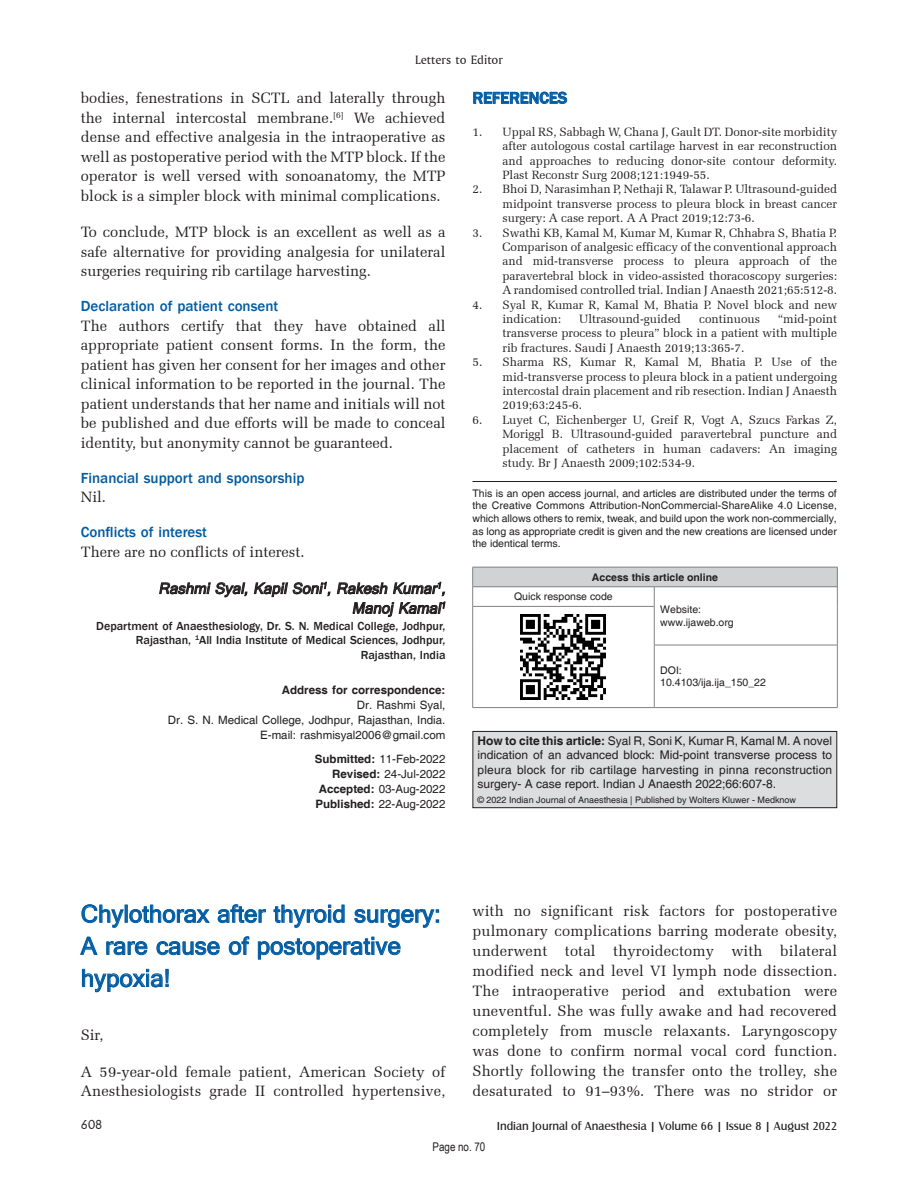
<style>
.page{position:relative;width:918px;height:1188px;background:#fff}
.page>*{position:absolute;margin:0;border:0;box-sizing:border-box;transform-origin:0 0}
.AT{font:24px/32.1px "Microsoft Sans Serif";color:#015ca3}
.t1{font:500 16.5px "Franklin Gothic";color:#015ca3}
.TX{font:15px/19.5px "Zapf Elliptical 711 BT";color:#231f20;text-align:justify}
.t2{font:500 15px "Franklin Gothic";color:#015ca3}
.AU{font:italic 15px/19.8px "Microsoft Sans Serif";color:#231f20;text-align:right}
.t3{font:12.75px "Amerigo BT Roman A";color:#231f20}
.REF{font:12px/14.4px "Zapf Elliptical 711 BT";color:#231f20;text-align:justify}
.HTC{font:12px/14.4px "Helvetica";color:#231f20;text-align:justify}
.AFF{font:500 12px/14.4px "Franklin Gothic";color:#231f20;text-align:right}
.t4{font:12px "Castle T";color:#231f20}
.TX-2{font:12px "Arial Narrow";color:#231f20}
.FOLIO_V{font:300 12px "Flareserif 821 BT";color:#231f20}
.ADD{font:11.55px/15px "Helvetica";color:#231f20;text-align:right}
.Reprint{font:10.5px/12.6px "Helvetica";color:#231f20;text-align:justify}
.WEB{font:10.5px/12.6px "Helvetica";color:#231f20}
.AAO{font:700 10.5px "Helvetica";color:#231f20}
.HTC-2{font:9px "Helvetica";color:#231f20}
.s1{font-weight:700}
</style>
<div class="page">
<svg style="left:159px;top:582px;width:89px;height:16px"></svg>
<svg style="left:254px;top:582px;width:77px;height:16px"></svg>
<svg style="left:337px;top:582px;width:109px;height:35px"></svg>
<svg style="left:473px;top:91px;width:94px;height:13px"></svg>
<div style="left:473px;top:731px;width:364px;height:77px;background:#dcdddf"></div>
<div style="left:472px;top:731px;width:365px;height:77px;border:1px solid #231f20"></div>
<hr style="left:472px;top:481px;width:365px;height:1px;background:#231f20">
<div style="left:473px;top:567px;width:364px;height:20px;background:#d1d2d4"></div>
<hr style="left:472px;top:567px;width:182px;height:1px;background:#808285">
<hr style="left:654px;top:567px;width:184px;height:1px;background:#808285">
<hr style="left:837px;top:645px;width:1px;height:62px;background:#808285">
<hr style="left:472px;top:587px;width:182px;height:1px;background:#808285">
<svg style="left:472px;top:567px;width:1px;height:39px"></svg>
<hr style="left:472px;top:606px;width:182px;height:1px;background:#808285">
<hr style="left:472px;top:607px;width:1px;height:38px;background:#808285">
<hr style="left:472px;top:645px;width:1px;height:62px;background:#808285">
<hr style="left:654px;top:645px;width:1px;height:62px;background:#808285">
<hr style="left:654px;top:587px;width:184px;height:1px;background:#808285">
<svg style="left:654px;top:587px;width:1px;height:19px"></svg>
<svg style="left:837px;top:567px;width:1px;height:39px"></svg>
<hr style="left:654px;top:607px;width:1px;height:38px;background:#808285">
<hr style="left:837px;top:606px;width:1px;height:39px;background:#808285">
<hr style="left:654px;top:645px;width:184px;height:1px;background:#808285">
<hr style="left:472px;top:707px;width:182px;height:1px;background:#808285">
<hr style="left:654px;top:707px;width:184px;height:1px;background:#808285">
<img style="left:521px;top:615px;width:85px;height:84px">
<svg style="left:81px;top:904px;width:129px;height:24px"></svg>
<svg style="left:217px;top:904px;width:49px;height:19px"></svg>
<svg style="left:273px;top:904px;width:72px;height:24px"></svg>
<svg style="left:354px;top:909px;width:85px;height:19px"></svg>
<svg style="left:80px;top:936px;width:18px;height:19px"></svg>
<svg style="left:106px;top:941px;width:42px;height:14px"></svg>
<svg style="left:156px;top:941px;width:64px;height:14px"></svg>
<svg style="left:229px;top:936px;width:21px;height:19px"></svg>
<svg style="left:258px;top:937px;width:143px;height:23px"></svg>
<svg style="left:82px;top:969px;width:87px;height:23px"></svg>
<p class="t3" style="left:415px;top:52px;width:89px">Letters to Editor</p>
<p class="TX" style="left:81px;top:88px;width:366px">bodies, fenestrations in SCTL and laterally through the internal intercostal membrane.<sup>[6]</sup> We achieved dense and effective analgesia in the intraoperative as well as postoperative period with the MTP block. If the operator is well versed with sonoanatomy, the MTP block is a simpler block with minimal complications.</p>
<p class="TX" style="left:81px;top:222px;width:366px">To conclude, MTP block is an excellent as well as a safe alternative for providing analgesia for unilateral surgeries requiring rib cartilage harvesting.</p>
<h2 class="t2" style="left:81px;top:297px;width:199px">Declaration of patient consent</h2>
<p class="TX" style="left:81px;top:316px;width:366px">The authors certify that they have obtained all appropriate patient consent forms. In the form, the patient has given her consent for her images and other clinical information to be reported in the journal. The patient understands that her name and initials will not be published and due efforts will be made to conceal identity, but anonymity cannot be guaranteed.</p>
<h2 class="t2" style="left:81px;top:468px;width:225px">Financial support and sponsorship</h2>
<p class="TX" style="left:81px;top:487px;width:27px">Nil.</p>
<h2 class="t2" style="left:81px;top:523px;width:128px">Conflicts of interest</h2>
<p class="TX" style="left:81px;top:542px;width:225px">There are no conflicts of interest.</p>
<p class="AU" style="left:158px;top:578px;width:292px">Rashmi Syal, Kapil Soni<sup>1</sup>, Rakesh Kumar<sup>1</sup>,<br>Manoj Kamal<sup>1</sup></p>
<p class="AFF" style="left:96px;top:619px;width:351px">Department of Anaesthesiology, Dr. S. N. Medical College, Jodhpur,<br>Rajasthan, <sup>1</sup>All India Institute of Medical Sciences, Jodhpur,<br>Rajasthan, India</p>
<p class="ADD" style="left:168px;top:683px;width:279px"><span class="s1">Address for correspondence:<br></span>Dr. Rashmi Syal,<br>Dr. S. N. Medical College, Jodhpur, Rajasthan, India.<br>E‑mail: rashmisyal2006@gmail.com</p>
<p class="ADD" style="left:315px;top:752px;width:132px"><span class="s1">Submitted:</span> 11‑Feb‑2022</p>
<p class="ADD" style="left:332px;top:767px;width:115px"><span class="s1">Revised:</span> 24‑Jul‑2022</p>
<p class="ADD" style="left:319px;top:782px;width:128px"><span class="s1">Accepted:</span> 03‑Aug‑2022</p>
<p class="ADD" style="left:316px;top:797px;width:131px"><span class="s1">Published:</span> 22-Aug-2022</p>
<h1 class="t1" style="left:472px;top:88px;width:96px">REFERENCES</h1>
<p class="REF" style="left:502px;top:124px;width:336px;text-indent:-30px">1. Uppal RS, Sabbagh W, Chana J, Gault DT. Donor‑site morbidity after autologous costal cartilage harvest in ear reconstruction and approaches to reducing donor‑site contour deformity.<br>Plast Reconstr Surg 2008;121:1949‑55.</p>
<p class="REF" style="left:502px;top:182px;width:336px;text-indent:-30px">2. Bhoi D, Narasimhan P, Nethaji R, Talawar P. Ultrasound‑guided midpoint transverse process to pleura block in breast cancer surgery: A case report. A A Pract 2019;12:73‑6.</p>
<p class="REF" style="left:502px;top:225px;width:336px;text-indent:-30px">3. Swathi KB, Kamal M, Kumar M, Kumar R, Chhabra S, Bhatia P.<br>Comparison of analgesic efficacy of the conventional approach and mid‑transverse process to pleura approach of the paravertebral block in video‑assisted thoracoscopy surgeries:<br>A randomised controlled trial. Indian J Anaesth 2021;65:512‑8.</p>
<p class="REF" style="left:502px;top:297px;width:336px;text-indent:-30px">4. Syal R, Kumar R, Kamal M, Bhatia P. Novel block and new indication:</p>
<p class="REF" style="left:502px;top:312px;width:336px;text-indent:276px">“mid‑point transverse process to pleura” block in a patient with multiple rib fractures. Saudi J Anaesth 2019;13:365‑7.</p>
<p class="REF" style="left:502px;top:355px;width:336px;text-indent:-30px">5. Sharma RS, Kumar R, Kamal M, Bhatia P. Use of the mid‑transverse process to pleura block in a patient undergoing intercostal drain placement and rib resection. Indian J Anaesth 2019;63:245‑6.</p>
<p class="REF" style="left:502px;top:412px;width:336px;text-indent:-30px">6. Luyet C, Eichenberger U, Greif R, Vogt A, Szucs Farkas Z, Moriggl B. Ultrasound‑guided paravertebral puncture and placement of catheters in human cadavers: An imaging study. Br J Anaesth 2009;102:534‑9.</p>
<p class="REF" style="left:579px;top:312px;width:103px">Ultrasound‑guided</p>
<p class="REF" style="left:699px;top:312px;width:62px">continuous</p>
<p class="Reprint" style="left:472px;top:487px;width:366px">This is an open access journal, and articles are distributed under the terms of the Creative Commons Attribution‑NonCommercial‑ShareAlike 4.0 License, which allows others to remix, tweak, and build upon the work non‑commercially, as long as appropriate credit is given and the new creations are licensed under the identical terms.</p>
<p class="AAO" style="left:592px;top:571px;width:128px">Access this article online</p>
<p class="WEB" style="left:514px;top:591px;width:100px">Quick response code</p>
<p class="WEB" style="left:660px;top:604px;width:75px">Website: www.ijaweb.org</p>
<p class="WEB" style="left:660px;top:664px;width:107px">DOI:<br>10.4103/ija.ija_150_22</p>
<p class="HTC" style="left:478px;top:734px;width:356px"><span class="s1">How to cite this article:</span> Syal R, Soni K, Kumar R, Kamal M. A novel indication of an advanced block: Mid‑point transverse process to pleura block for rib cartilage harvesting in pinna reconstruction surgery‑ A case report. Indian J Anaesth 2022;66:607-8.</p>
<p class="HTC-2" style="left:478px;top:795px;width:320px">© 2022 Indian Journal of Anaesthesia | Published by Wolters Kluwer - Medknow</p>
<p class="AT" style="left:81px;top:897px;width:361px">Chylothorax after thyroid surgery:<br>A rare cause of postoperative hypoxia!</p>
<p class="TX" style="left:81px;top:1025px;width:24px">Sir,</p>
<p class="TX" style="left:81px;top:1062px;width:366px">A 59‑year‑old female patient, American Society of<br>Anesthesiologists grade II controlled hypertensive,</p>
<p class="TX" style="left:472px;top:901px;width:366px;line-height:20px">with no significant risk factors for postoperative pulmonary complications barring moderate obesity, underwent total thyroidectomy with bilateral modified neck and level VI lymph node dissection.<br>The intraoperative period and extubation were uneventful. She was fully awake and had recovered completely from muscle relaxants. Laryngoscopy was done to confirm normal vocal cord function.<br>Shortly following the transfer onto the trolley, she desaturated to 91–93%. There was no stridor or</p>
<p class="FOLIO_V" style="left:81px;top:1117px;width:23px">608</p>
<p class="t4" style="left:497px;top:1119px;width:342px">Indian Journal of Anaesthesia | Volume 66 | Issue 8 | August 2022</p>
<p class="TX-2" style="left:433px;top:1138px;width:54px">Page no. 70</p>
</div>
